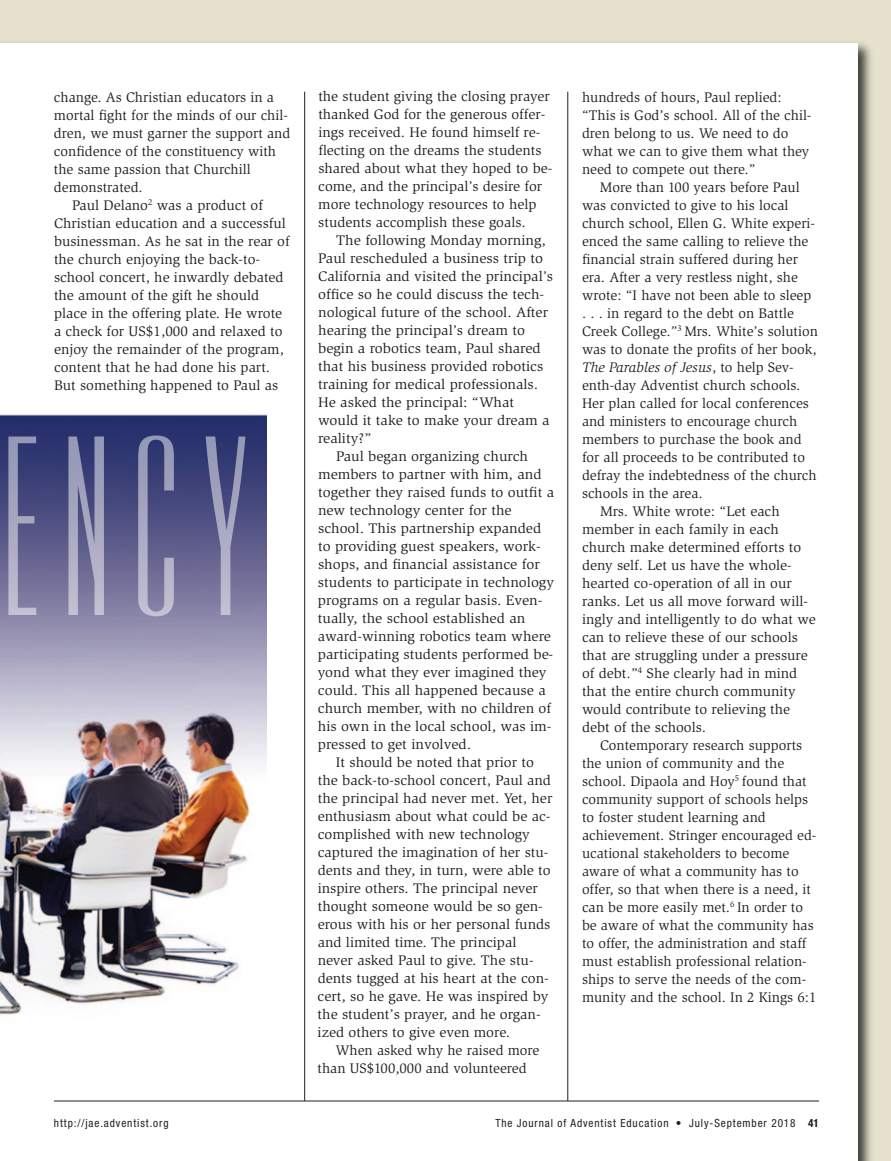
<style>
.page{position:relative;width:891px;height:1161px;background:#e7e2ce}
.page>*{position:absolute;margin:0;border:0;box-sizing:border-box;transform-origin:0 0}
.t1{font:210px "Ultra Condensed Sans One";color:rgb(255 255 255/.5)}
.t2{font:14.25px/18px "Slimbach Std";color:#231f20}
.t3{font:14.25px/18px "Slimbach Std";color:#231f20;scale:1.04 1}
.t4{font:condensed 11.25px "Helvetica Neue";letter-spacing:.08em;color:#231f20}
.t5{font:700 condensed 11.25px "Helvetica Neue";color:#231f20}
.s1{font-style:italic}
</style>
<div class="page">
<img style="left:857px;top:42px;width:14px;height:1119px">
<div style="left:0;top:43px;width:858px;height:1118px;background:#fff"></div>
<hr style="left:304px;top:92px;width:1px;height:1009px;background:#231f20">
<hr style="left:568px;top:92px;width:1px;height:1009px;background:#231f20">
<hr style="left:54px;top:1101px;width:765px;height:1px;background:#231f20">
<img style="left:0;top:415px;width:267px;height:600px">
<p class="t2" style="left:54px;top:89px;width:238px">change. As Christian educators in a mortal fight for the minds of our chil&shy;dren, we must garner the support and confidence of the constituency with the same passion that Churchill demonstrated.</p>
<p class="t2" style="left:54px;top:197px;width:237px;text-indent:18px">Paul Delano<sup>2</sup> was a product of Christian education and a successful businessman. As he sat in the rear of the church enjoying the back-to&shy;school concert, he inwardly debated the amount of the gift he should place in the offering plate. He wrote a check for US$1,000 and relaxed to enjoy the remainder of the program, content that he had done his part.<br>But something happened to Paul as</p>
<p class="t1" style="left:-1px;top:420px;width:252px">ENCY</p>
<p class="t2" style="left:318px;top:89px;width:236px">the student giving the closing prayer thanked God for the generous offer&shy;ings received. He found himself re&shy;flecting on the dreams the students shared about what they hoped to be&shy;come, and the principal’s desire for more technology resources to help students accomplish these goals.</p>
<p class="t3" style="left:318px;top:233px;width:228px;text-indent:18px">The following Monday morning,<br>Paul rescheduled a business trip to<br>California and visited the principal’s office so he could discuss the tech&shy;nological future of the school. After hearing the principal’s dream to begin a robotics team, Paul shared that his business provided robotics training for medical professionals.<br>He asked the principal: “What would it take to make your dream a reality?”</p>
<p class="t3" style="left:318px;top:449px;width:229px;text-indent:18px">Paul began organizing church members to partner with him, and together they raised funds to outfit a new technology center for the school. This partnership expanded to providing guest speakers, work&shy;shops, and financial assistance for students to participate in technology programs on a regular basis. Even&shy;tually, the school established an award-winning robotics team where participating students performed be&shy;yond what they ever imagined they could. This all happened because a church member, with no children of his own in the local school, was im&shy;pressed to get involved.</p>
<p class="t2" style="left:318px;top:755px;width:236px;text-indent:18px">It should be noted that prior to the back-to-school concert, Paul and the principal had never met. Yet, her enthusiasm about what could be ac&shy;complished with new technology captured the imagination of her stu&shy;dents and they, in turn, were able to inspire others. The principal never thought someone would be so gen&shy;erous with his or her personal funds and limited time. The principal never asked Paul to give. The stu&shy;dents tugged at his heart at the con&shy;cert, so he gave. He was inspired by the student’s prayer, and he organ&shy;ized others to give even more.</p>
<p class="t2" style="left:318px;top:1043px;width:223px;text-indent:18px">When asked why he raised more than US$100,000 and volunteered</p>
<p class="t2" style="left:582px;top:89px;width:231px">hundreds of hours, Paul replied: “This is God’s school. All of the chil&shy;dren belong to us. We need to do what we can to give them what they need to compete out there.”</p>
<p class="t2" style="left:582px;top:179px;width:237px;text-indent:18px">More than 100 years before Paul was convicted to give to his local church school, Ellen G. White experi&shy;enced the same calling to relieve the financial strain suffered during her era. After a very restless night, she wrote: “I have not been able to sleep . . . in regard to the debt on Battle Creek College.”<sup>3</sup> Mrs. White’s solution was to donate the profits of her book, <span class="s1">The Parables of Jesus</span>, to help Sev&shy;enth-day Adventist church schools.<br>Her plan called for local conferences and ministers to encourage church members to purchase the book and for all proceeds to be contributed to defray the indebtedness of the church schools in the area.</p>
<p class="t2" style="left:582px;top:503px;width:235px;text-indent:18px">Mrs. White wrote: “Let each member in each family in each church make determined efforts to deny self. Let us have the whole&shy;hearted co-operation of all in our ranks. Let us all move forward will&shy;ingly and intelligently to do what we can to relieve these of our schools that are struggling under a pressure of debt.”<sup>4</sup> She clearly had in mind that the entire church community would contribute to relieving the debt of the schools.</p>
<p class="t2" style="left:582px;top:737px;width:236px;text-indent:18px">Contemporary research supports the union of community and the school. Dipaola and Hoy<sup>5</sup> found that community support of schools helps to foster student learning and achievement. Stringer encouraged ed&shy;ucational stakeholders to become aware of what a community has to offer, so that when there is a need, it can be more easily met.<sup>6</sup> In order to be aware of what the community has to offer, the administration and staff must establish professional relation&shy;ships to serve the needs of the com&shy;munity and the school. In 2 Kings 6:1</p>
<p class="t4" style="left:54px;top:1119px;width:116px">http://jae.adventist.org</p>
<p class="t4" style="left:495px;top:1119px;width:302px">The Journal of Adventist Education • July-September 2018</p>
<p class="t5" style="left:808px;top:1119px;width:12px">41</p>
</div>
